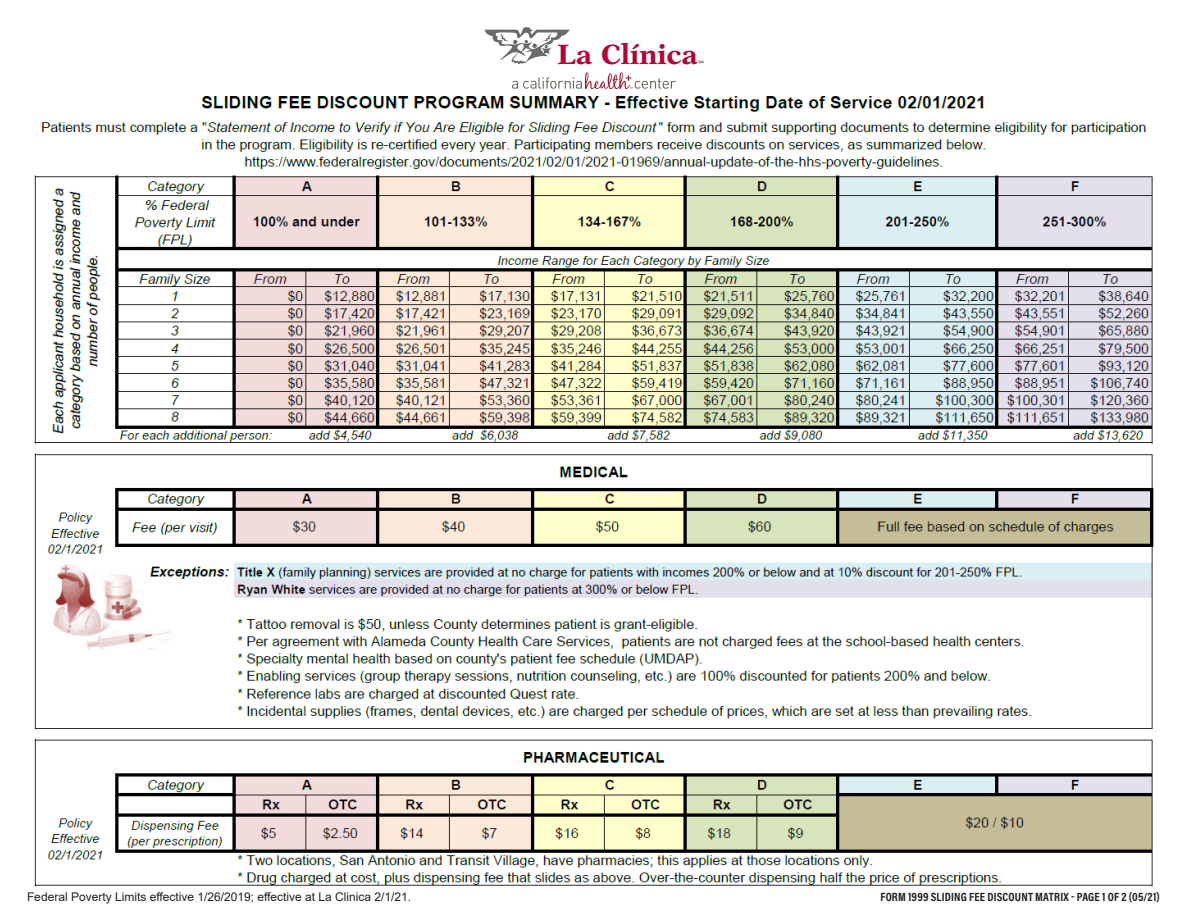
<style>
.page{position:relative;width:1188px;height:918px;background:#fff}
.page>*{position:absolute;margin:0;border:0;box-sizing:border-box;transform-origin:0 0}
.t1{font:700 27.9px "New Aster";color:#b30437}
.t2{font:12px "Arial";color:#231f20}
.t3{font:700 12px "Acumin Pro Cond";letter-spacing:.015em;color:#231f20}
</style>
<div class="page">
<svg style="left:512px;top:72px;width:164px;height:17px"></svg>
<svg style="left:485px;top:27px;width:85px;height:37px"></svg>
<img style="left:34px;top:96px;width:1120px;height:791px">
<p class="t1" style="left:558px;top:37px;width:142px">La Clínica</p>
<p class="t2" style="left:27px;top:889px;width:386px">Federal Poverty Limits effective 1/26/2019; effective at La Clinica 2/1/21.</p>
<p class="t3" style="left:880px;top:889px;width:281px">FORM 1999 SLIDING FEE DISCOUNT MATRIX - PAGE 1 OF 2 (05/21)</p>
</div>
